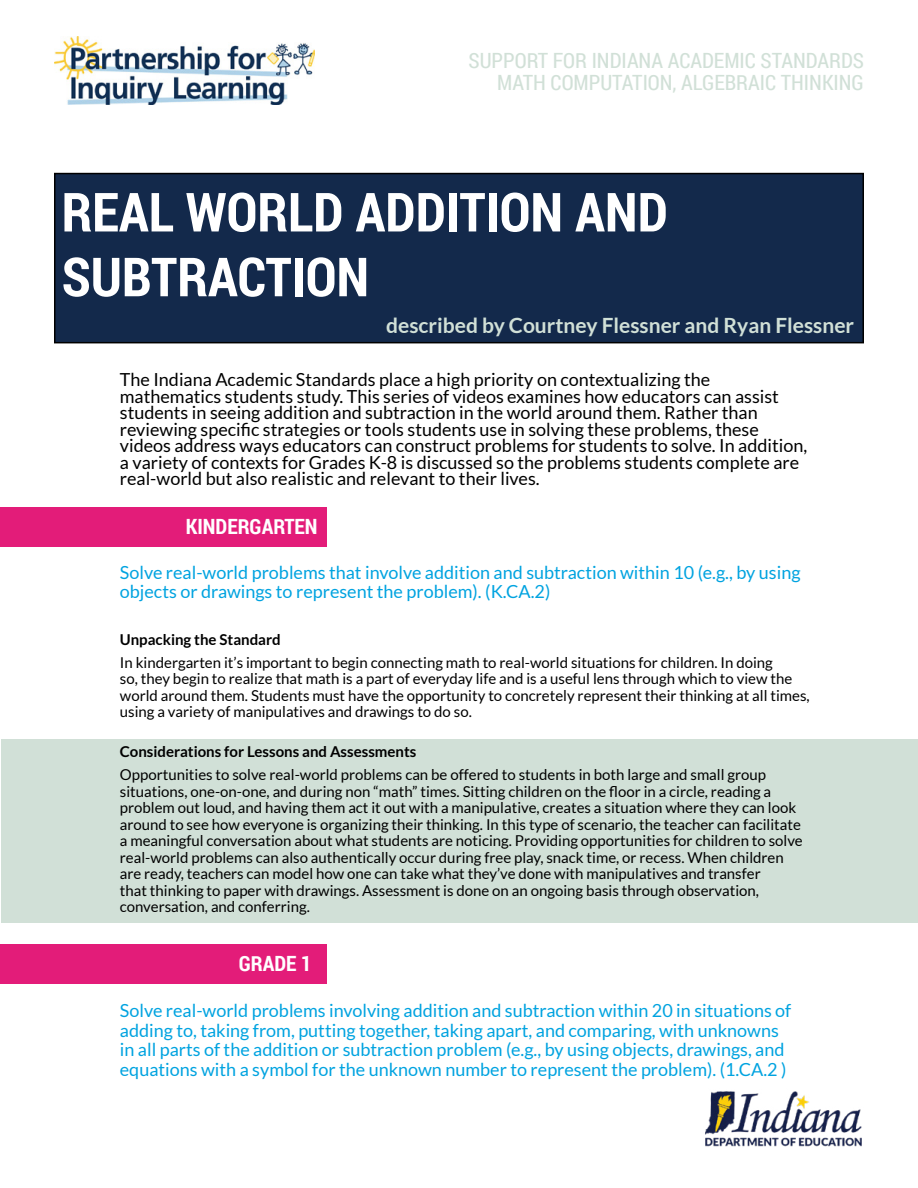
<style>
.page{position:relative;width:918px;height:1188px;background:#fff}
.page>*{position:absolute;margin:0;border:0;box-sizing:border-box;transform-origin:0 0}
.t1{font:700 54px/64.8px "Roboto Condensed";color:#fff}
.t2{font:21px/22.5px "Roboto Condensed";color:#d1e0d7;text-align:right}
.t3{font:700 21px "Lato";color:#d1e0d7}
.t4{font:700 21px "Roboto Condensed";color:#fff}
.t5{font:18px/16.5px "Lato";color:#000}
.t6{font:18px/19.5px "Lato";color:#00a3e0}
.t7{font:15px/16.5px "Lato";color:#000}
.t8{font:700 15px "Lato";color:#000}
</style>
<div class="page">
<div style="left:2px;top:739px;width:916px;height:183px;background:#d1e0d7"></div>
<div style="left:55px;top:174px;width:808px;height:169px;background:#13294b"></div>
<div style="left:54px;top:173px;width:810px;height:170px;border:2px solid #000"></div>
<img style="left:54px;top:37px;width:260px;height:67px">
<img style="left:705px;top:1091px;width:157px;height:56px">
<div style="left:0;top:508px;width:327px;height:39px;background:#e31c79"></div>
<div style="left:0;top:945px;width:327px;height:39px;background:#e31c79"></div>
<h2 class="t2" style="left:469px;top:48px;width:397px">SUPPORT FOR INDIANA ACADEMIC STANDARDS<br>MATH COMPUTATION, ALGEBRAIC THINKING</h2>
<h1 class="t1" style="left:62px;top:178px;width:608px">REAL WORLD ADDITION AND<br>SUBTRACTION</h1>
<h2 class="t3" style="left:386px;top:314px;width:469px">described by Courtney Flessner and Ryan Flessner</h2>
<p class="t5" style="left:120px;top:371px;width:689px">The Indiana Academic Standards place a high priority on contextualizing the mathematics students study. This series of videos examines how educators can assist students in seeing addition and subtraction in the world around them. Rather than reviewing specific strategies or tools students use in solving these problems, these videos address ways educators can construct problems for students to solve. In addition, a variety of contexts for Grades K-8 is discussed so the problems students complete are real-world but also realistic and relevant to their lives.</p>
<h2 class="t4" style="left:186px;top:511px;width:133px">KINDERGARTEN</h2>
<p class="t6" style="left:120px;top:562px;width:682px">Solve real-world problems that involve addition and subtraction within 10 (e.g., by using objects or drawings to represent the problem). (K.CA.2)</p>
<p class="t8" style="left:120px;top:631px;width:162px">Unpacking the Standard</p>
<p class="t7" style="left:120px;top:654px;width:691px">In kindergarten it’s important to begin connecting math to real-world situations for children. In doing<br>so, they begin to realize that math is a part of everyday life and is a useful lens through which to view the world around them. Students must have the opportunity to concretely represent their thinking at all times, using a variety of manipulatives and drawings to do so.</p>
<p class="t8" style="left:120px;top:743px;width:298px">Considerations for Lessons and Assessments</p>
<p class="t7" style="left:120px;top:767px;width:684px">Opportunities to solve real-world problems can be offered to students in both large and small group situations, one-on-one, and during non “math” times. Sitting children on the floor in a circle, reading a problem out loud, and having them act it out with a manipulative, creates a situation where they can look around to see how everyone is organizing their thinking. In this type of scenario, the teacher can facilitate a meaningful conversation about what students are noticing. Providing opportunities for children to solve real-world problems can also authentically occur during free play, snack time, or recess. When children are ready, teachers can model how one can take what they’ve done with manipulatives and transfer<br>that thinking to paper with drawings. Assessment is done on an ongoing basis through observation, conversation, and conferring.</p>
<h2 class="t4" style="left:239px;top:948px;width:74px">GRADE 1</h2>
<p class="t6" style="left:120px;top:1001px;width:673px">Solve real-world problems involving addition and subtraction within 20 in situations of adding to, taking from, putting together, taking apart, and comparing, with unknowns in all parts of the addition or subtraction problem (e.g., by using objects, drawings, and equations with a symbol for the unknown number to represent the problem). (1.CA.2 )</p>
</div>
